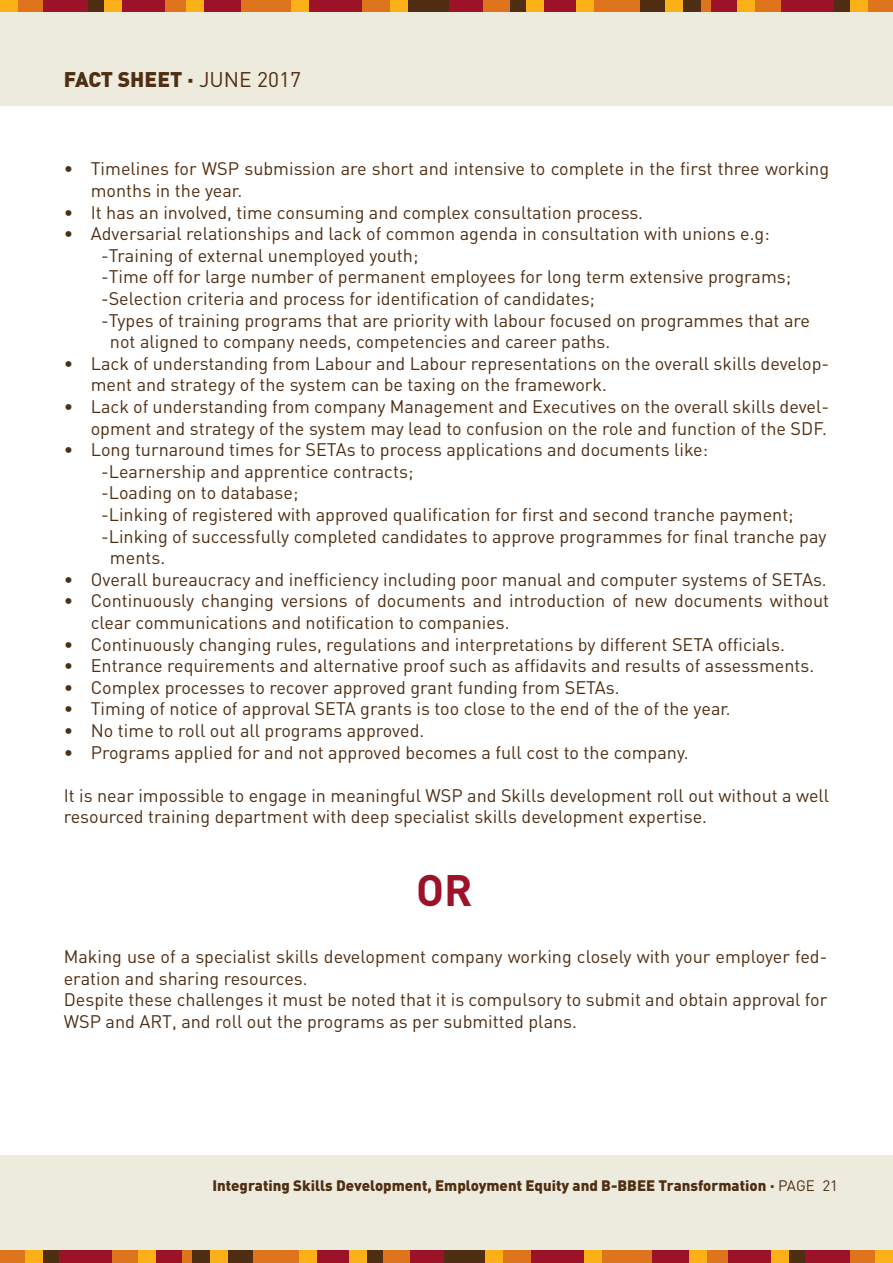
<style>
.page{position:relative;width:893px;height:1263px;background:#fff}
.page>*{position:absolute;margin:0;border:0;box-sizing:border-box;transform-origin:0 0}
.t1{font:700 43.5px "DIN Pro";color:#9c1229}
.t2{font:900 21px "DIN Pro";color:#4f2e12}
.t3{font:18px/21.6px "DIN Pro";color:#4f2e12}
.t4{font:900 15px "DIN Pro";color:#4f2e12}
.s1{font-weight:400}
</style>
<div class="page">
<div style="left:866px;top:0;width:27px;height:13px;background:#de751c"></div>
<div style="left:240px;top:0;width:53px;height:13px;background:#de751c"></div>
<div style="left:591px;top:0;width:62px;height:13px;background:#de751c"></div>
<div style="left:482px;top:0;width:29px;height:13px;background:#de751c"></div>
<div style="left:14px;top:0;width:30px;height:13px;background:#de751c"></div>
<div style="left:160px;top:0;width:29px;height:13px;background:#de751c"></div>
<div style="left:754px;top:0;width:29px;height:13px;background:#de751c"></div>
<div style="left:362px;top:0;width:29px;height:13px;background:#de751c"></div>
<div style="left:543px;top:0;width:36px;height:13px;background:#9c1229"></div>
<div style="left:204px;top:0;width:36px;height:13px;background:#9c1229"></div>
<div style="left:447px;top:0;width:36px;height:13px;background:#9c1229"></div>
<div style="left:44px;top:0;width:46px;height:13px;background:#9c1229"></div>
<div style="left:119px;top:0;width:46px;height:13px;background:#9c1229"></div>
<div style="left:781px;top:0;width:54px;height:13px;background:#9c1229"></div>
<div style="left:308px;top:0;width:54px;height:13px;background:#9c1229"></div>
<div style="left:640px;top:0;width:61px;height:13px;background:#4f2e14"></div>
<div style="left:709px;top:0;width:30px;height:13px;background:#9c1229"></div>
<div style="left:406px;top:0;width:42px;height:13px;background:#4f2e14"></div>
<div style="left:89px;top:0;width:17px;height:13px;background:#4f2e14"></div>
<div style="left:510px;top:0;width:17px;height:13px;background:#4f2e14"></div>
<div style="left:834px;top:0;width:17px;height:13px;background:#4f2e14"></div>
<div style="left:0;top:0;width:17px;height:13px;background:#fcb017"></div>
<div style="left:187px;top:0;width:17px;height:13px;background:#fcb017"></div>
<div style="left:738px;top:0;width:17px;height:13px;background:#fcb017"></div>
<div style="left:665px;top:0;width:18px;height:13px;background:#fcb017"></div>
<div style="left:577px;top:0;width:17px;height:13px;background:#fcb017"></div>
<div style="left:390px;top:0;width:17px;height:13px;background:#fcb017"></div>
<div style="left:104px;top:0;width:18px;height:13px;background:#fcb017"></div>
<div style="left:526px;top:0;width:17px;height:13px;background:#fcb017"></div>
<div style="left:850px;top:0;width:17px;height:13px;background:#fcb017"></div>
<div style="left:291px;top:0;width:17px;height:13px;background:#fcb017"></div>
<div style="left:702px;top:0;width:9px;height:13px;background:#de751c"></div>
<div style="left:0;top:13px;width:893px;height:93px;background:#edebde"></div>
<div style="left:0;top:1250px;width:26px;height:13px;background:#de751c"></div>
<div style="left:600px;top:1250px;width:53px;height:13px;background:#de751c"></div>
<div style="left:240px;top:1250px;width:62px;height:13px;background:#de751c"></div>
<div style="left:381px;top:1250px;width:30px;height:13px;background:#de751c"></div>
<div style="left:849px;top:1250px;width:30px;height:13px;background:#de751c"></div>
<div style="left:704px;top:1250px;width:29px;height:13px;background:#de751c"></div>
<div style="left:110px;top:1250px;width:29px;height:13px;background:#de751c"></div>
<div style="left:502px;top:1250px;width:29px;height:13px;background:#de751c"></div>
<div style="left:314px;top:1250px;width:36px;height:13px;background:#9c1229"></div>
<div style="left:653px;top:1250px;width:36px;height:13px;background:#9c1229"></div>
<div style="left:410px;top:1250px;width:36px;height:13px;background:#9c1229"></div>
<div style="left:803px;top:1250px;width:46px;height:13px;background:#9c1229"></div>
<div style="left:728px;top:1250px;width:46px;height:13px;background:#9c1229"></div>
<div style="left:58px;top:1250px;width:54px;height:13px;background:#9c1229"></div>
<div style="left:531px;top:1250px;width:54px;height:13px;background:#9c1229"></div>
<div style="left:191px;top:1250px;width:62px;height:13px;background:#4f2e14"></div>
<div style="left:154px;top:1250px;width:29px;height:13px;background:#9c1229"></div>
<div style="left:444px;top:1250px;width:43px;height:13px;background:#4f2e14"></div>
<div style="left:787px;top:1250px;width:17px;height:13px;background:#4f2e14"></div>
<div style="left:366px;top:1250px;width:17px;height:13px;background:#4f2e14"></div>
<div style="left:42px;top:1250px;width:17px;height:13px;background:#4f2e14"></div>
<div style="left:876px;top:1250px;width:17px;height:13px;background:#fcb017"></div>
<div style="left:689px;top:1250px;width:17px;height:13px;background:#fcb017"></div>
<div style="left:138px;top:1250px;width:17px;height:13px;background:#fcb017"></div>
<div style="left:210px;top:1250px;width:18px;height:13px;background:#fcb017"></div>
<div style="left:299px;top:1250px;width:17px;height:13px;background:#fcb017"></div>
<div style="left:486px;top:1250px;width:17px;height:13px;background:#fcb017"></div>
<div style="left:771px;top:1250px;width:18px;height:13px;background:#fcb017"></div>
<div style="left:349px;top:1250px;width:18px;height:13px;background:#fcb017"></div>
<div style="left:26px;top:1250px;width:17px;height:13px;background:#fcb017"></div>
<div style="left:585px;top:1250px;width:17px;height:13px;background:#fcb017"></div>
<div style="left:182px;top:1250px;width:9px;height:13px;background:#de751c"></div>
<div style="left:0;top:1155px;width:893px;height:95px;background:#edebde"></div>
<p class="t2" style="left:64px;top:65px;width:239px">FACT SHEET · <span class="s1">JUNE 2017</span></p>
<p class="t3" style="left:91px;top:157px;width:740px;text-indent:-27px">• Timelines for WSP submission are short and intensive to complete in the first three working months in the year.</p>
<p class="t3" style="left:64px;top:200px;width:581px">• It has an involved, time consuming and complex consultation process.</p>
<p class="t3" style="left:64px;top:222px;width:707px">• Adversarial relationships and lack of common agenda in consultation with unions e.g:</p>
<p class="t3" style="left:101px;top:244px;width:319px">-Training of external unemployed youth;</p>
<p class="t3" style="left:101px;top:265px;width:692px">-Time off for large number of permanent employees for long term extensive programs;</p>
<p class="t3" style="left:101px;top:287px;width:495px">-Selection criteria and process for identification of candidates;</p>
<p class="t3" style="left:101px;top:308px;width:710px">-Types of training programs that are priority with labour focused on programmes that are</p>
<p class="t3" style="left:110px;top:330px;width:502px">not aligned to company needs, competencies and career paths.</p>
<p class="t3" style="left:91px;top:352px;width:740px;text-indent:-27px">• Lack of understanding from Labour and Labour representations on the overall skills develop&shy;ment and strategy of the system can be taxing on the framework.</p>
<p class="t3" style="left:64px;top:395px;width:767px;text-align:right">• Lack of understanding from company Management and Executives on the overall skills devel&shy;opment and strategy of the system may lead to confusion on the role and function of the SDF.</p>
<p class="t3" style="left:64px;top:438px;width:646px">• Long turnaround times for SETAs to process applications and documents like:</p>
<p class="t3" style="left:101px;top:460px;width:314px">-Learnership and apprentice contracts;</p>
<p class="t3" style="left:101px;top:481px;width:199px">-Loading on to database;</p>
<p class="t3" style="left:101px;top:503px;width:694px">-Linking of registered with approved qualification for first and second tranche payment;</p>
<p class="t3" style="left:101px;top:524px;width:727px">-Linking of successfully completed candidates to approve programmes for final tranche pay</p>
<p class="t3" style="left:110px;top:546px;width:57px">ments.</p>
<p class="t3" style="left:64px;top:568px;width:764px">• Overall bureaucracy and inefficiency including poor manual and computer systems of SETAs.</p>
<p class="t3" style="left:91px;top:589px;width:740px;text-indent:-27px">• Continuously changing versions of documents and introduction of new documents without clear communications and notification to companies.</p>
<p class="t3" style="left:64px;top:632px;width:723px">• Continuously changing rules, regulations and interpretations by different SETA officials.</p>
<p class="t3" style="left:64px;top:654px;width:752px">• Entrance requirements and alternative proof such as affidavits and results of assessments.</p>
<p class="t3" style="left:64px;top:676px;width:557px">• Complex processes to recover approved grant funding from SETAs.</p>
<p class="t3" style="left:64px;top:697px;width:668px">• Timing of notice of approval SETA grants is too close to the end of the of the year.</p>
<p class="t3" style="left:64px;top:719px;width:362px">• No time to roll out all programs approved.</p>
<p class="t3" style="left:64px;top:740px;width:626px">• Programs applied for and not approved becomes a full cost to the company.</p>
<p class="t3" style="left:64px;top:784px;width:767px">It is near impossible to engage in meaningful WSP and Skills development roll out without a well resourced training department with deep specialist skills development expertise.</p>
<h1 class="t1" style="left:416px;top:861px;width:58px">OR</h1>
<p class="t3" style="left:64px;top:945px;width:765px">Making use of a specialist skills development company working closely with your employer fed&shy;eration and sharing resources.<br>Despite these challenges it must be noted that it is compulsory to submit and obtain approval for WSP and ART, and roll out the programs as per submitted plans.</p>
<p class="t4" style="left:212px;top:1175px;width:627px">Integrating Skills Development, Employment Equity and B-BBEE Transformation · <span class="s1">PAGE 21</span></p>
</div>
